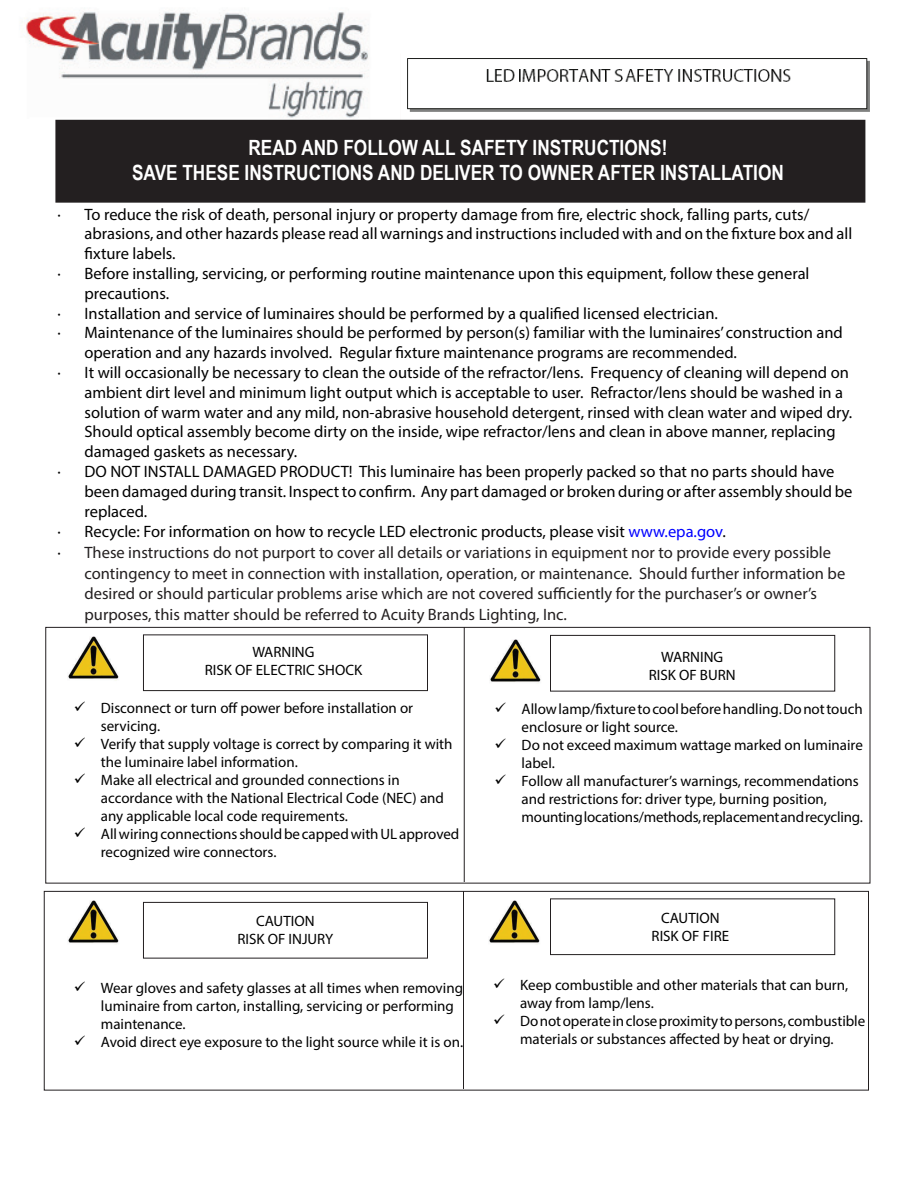
<style>
.page{position:relative;width:918px;height:1188px;background:#fff}
.page>*{position:absolute;margin:0;border:0;box-sizing:border-box;transform-origin:0 0}
.t1{font:700 21px "Arial Narrow";color:#fff}
.t2{font:16.5px/19.8px "Myriad Pro";color:#000}
.t3{font:16.5px/20.7px "Myriad Pro";color:#231f20}
.t4{font:15px/18px "Myriad Pro";color:#000}
.s1{color:#00f}
.s2{color:#000}
</style>
<div class="page">
<img style="left:24px;top:12px;width:354px;height:108px">
<img style="left:401px;top:58px;width:469px;height:62px">
<div style="left:56px;top:121px;width:809px;height:81px;background:#231f20"></div>
<div style="left:55px;top:120px;width:810px;height:83px;border:2px solid #231f20"></div>
<div style="left:550px;top:635px;width:285px;height:57px;border:1px solid #231f20"></div>
<div style="left:143px;top:902px;width:285px;height:56px;border:1px solid #231f20"></div>
<div style="left:550px;top:898px;width:285px;height:57px;border:1px solid #231f20"></div>
<div style="left:45px;top:627px;width:825px;height:257px;border:1px solid #231f20"></div>
<img style="left:68px;top:636px;width:51px;height:45px">
<img style="left:490px;top:639px;width:51px;height:45px">
<img style="left:68px;top:900px;width:51px;height:45px">
<img style="left:489px;top:900px;width:51px;height:45px">
<hr style="left:464px;top:627px;width:1px;height:255px;background:#231f20">
<div style="left:44px;top:891px;width:825px;height:199px;border:1px solid #231f20"></div>
<hr style="left:463px;top:891px;width:1px;height:198px;background:#231f20">
<div style="left:143px;top:634px;width:285px;height:57px;border:1px solid #231f20"></div>
<p class="t1" style="left:248px;top:132px;width:421px">READ AND FOLLOW ALL SAFETY INSTRUCTIONS!</p>
<p class="t1" style="left:132px;top:157px;width:653px">SAVE THESE INSTRUCTIONS AND DELIVER TO OWNER AFTER INSTALLATION</p>
<p class="t2" style="left:85px;top:204px;width:769px;text-indent:-27px">· To reduce the risk of death, personal injury or property damage from fire, electric shock, falling parts, cuts/ abrasions, and other hazards please read all warnings and instructions included with and on the fixture box and all fixture labels.</p>
<p class="t2" style="left:85px;top:263px;width:726px;text-indent:-27px">· Before installing, servicing, or performing routine maintenance upon this equipment, follow these general precautions.</p>
<p class="t2" style="left:58px;top:303px;width:662px">· Installation and service of luminaires should be performed by a qualified licensed electrician.</p>
<p class="t2" style="left:85px;top:323px;width:760px;text-indent:-27px">· Maintenance of the luminaires should be performed by person(s) familiar with the luminaires’ construction and operation and any hazards involved. Regular fixture maintenance programs are recommended.</p>
<p class="t2" style="left:85px;top:362px;width:769px;text-indent:-27px">· It will occasionally be necessary to clean the outside of the refractor/lens. Frequency of cleaning will depend on ambient dirt level and minimum light output which is acceptable to user. Refractor/lens should be washed in a solution of warm water and any mild, non-abrasive household detergent, rinsed with clean water and wiped dry.<br>Should optical assembly become dirty on the inside, wipe refractor/lens and clean in above manner, replacing damaged gaskets as necessary.</p>
<p class="t2" style="left:85px;top:461px;width:769px;text-indent:-27px">· DO NOT INSTALL DAMAGED PRODUCT! This luminaire has been properly packed so that no parts should have been damaged during transit. Inspect to confirm. Any part damaged or broken during or after assembly should be replaced.</p>
<p class="t2" style="left:58px;top:522px;width:670px">· Recycle: For information on how to recycle LED electronic products, please visit <span class="s1">www.epa.gov</span>.</p>
<p class="t3" style="left:85px;top:542px;width:762px;text-indent:-27px"><span class="s2">·</span> These instructions do not purport to cover all details or variations in equipment nor to provide every possible contingency to meet in connection with installation, operation, or maintenance. Should further information be desired or should particular problems arise which are not covered sufficiently for the purchaser’s or owner’s purposes, this matter should be referred to Acuity Brands Lighting, Inc.</p>
<p class="t4" style="left:252px;top:643px;width:64px">WARNING</p>
<p class="t4" style="left:205px;top:661px;width:159px">RISK OF ELECTRIC SHOCK</p>
<p class="t4" style="left:101px;top:698px;width:314px;text-indent:-27px">✓ Disconnect or turn off power before installation or servicing.</p>
<p class="t4" style="left:101px;top:734px;width:353px;text-indent:-27px">✓ Verify that supply voltage is correct by comparing it with the luminaire label information.</p>
<p class="t4" style="left:101px;top:770px;width:345px;text-indent:-27px">✓ Make all electrical and grounded connections in accordance with the National Electrical Code (NEC) and any applicable local code requirements.</p>
<p class="t4" style="left:101px;top:824px;width:360px;text-indent:-27px">✓ All wiring connections should be capped with UL approved recognized wire connectors.</p>
<p class="t4" style="left:256px;top:911px;width:60px">CAUTION</p>
<p class="t4" style="left:237px;top:929px;width:97px">RISK OF INJURY</p>
<p class="t4" style="left:101px;top:979px;width:364px;text-indent:-27px">✓ Wear gloves and safety glasses at all times when removing luminaire from carton, installing, servicing or performing maintenance.</p>
<p class="t4" style="left:74px;top:1033px;width:391px">✓ Avoid direct eye exposure to the light source while it is on.</p>
<p class="t4" style="left:661px;top:647px;width:64px">WARNING</p>
<p class="t4" style="left:649px;top:665px;width:88px">RISK OF BURN</p>
<p class="t4" style="left:522px;top:700px;width:343px;text-indent:-27px">✓ Allow lamp/fixture to cool before handling. Do not touch enclosure or light source.</p>
<p class="t4" style="left:522px;top:736px;width:343px;text-indent:-27px">✓ Do not exceed maximum wattage marked on luminaire label.</p>
<p class="t4" style="left:522px;top:772px;width:343px;text-indent:-27px">✓ Follow all manufacturer’s warnings, recommendations and restrictions for: driver type, burning position, mounting locations/methods, replacement and recycling.</p>
<p class="t4" style="left:661px;top:908px;width:60px">CAUTION</p>
<p class="t4" style="left:652px;top:926px;width:79px">RISK OF FIRE</p>
<p class="t4" style="left:520px;top:976px;width:330px;text-indent:-27px">✓ Keep combustible and other materials that can burn, away from lamp/lens.</p>
<p class="t4" style="left:493px;top:1012px;width:374px;text-align:center">✓ Do not operate in close proximity to persons, combustible materials or substances affected by heat or drying.</p>
</div>
